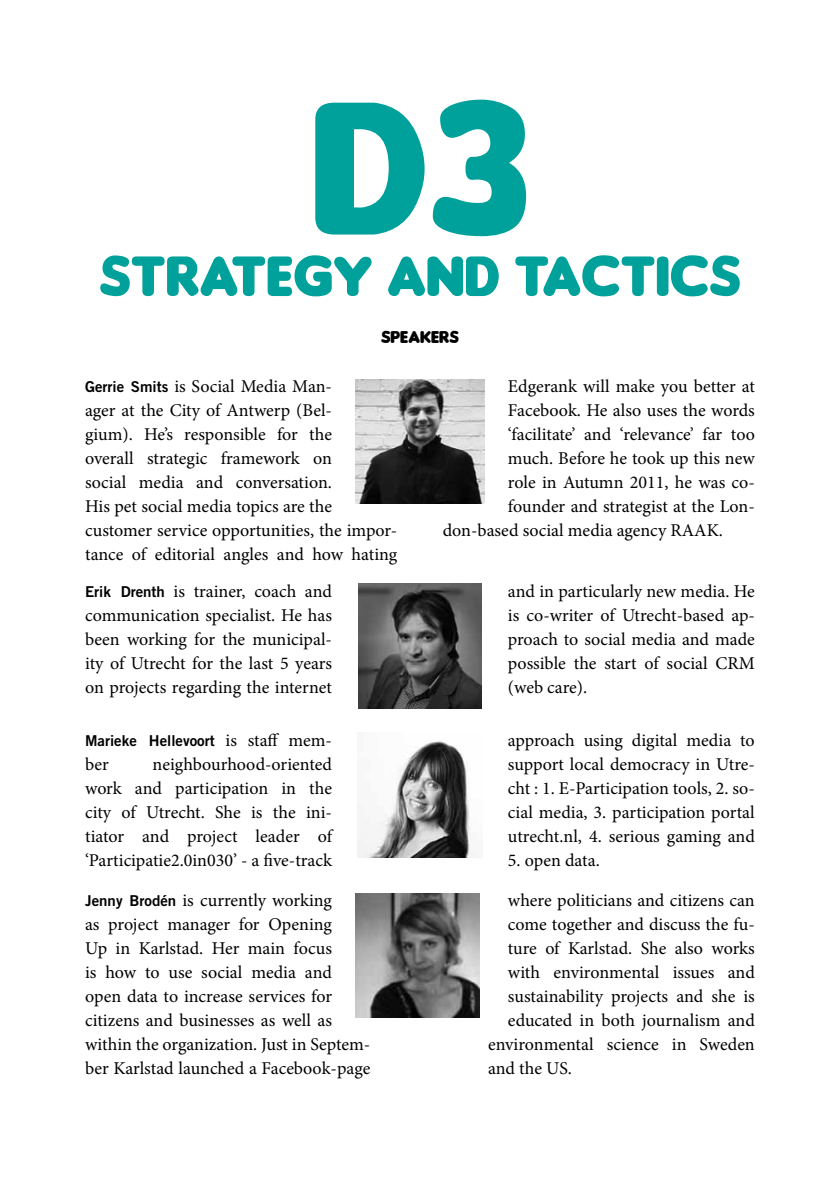
<style>
.page{position:relative;width:840px;height:1191px;background:#fff}
.page>*{position:absolute;margin:0;border:0;box-sizing:border-box;transform-origin:0 0}
.t1{font:200px "Insaniburger";color:#00a19a}
.t2{font:60px "Insaniburger";color:#00a19a}
.t3{font:18px/24px "Minion Pro";color:#000;text-align:justify}
.t4{font:18px "Insaniburger";color:#000}
.t5{font:15px "Trade Gothic LT Std Bd 2";color:#000}
.s1{font-family:"Trade Gothic LT Std Bd 2";font-size:15px}
.s2{font-family:"Minion Pro";font-size:18px}
</style>
<div class="page">
<img style="left:355px;top:379px;width:129px;height:125px">
<img style="left:358px;top:584px;width:123px;height:124px">
<img style="left:357px;top:740px;width:114px;height:117px">
<img style="left:355px;top:893px;width:124px;height:124px">
<h1 class="t1" style="left:310px;top:55px;width:220px">D3</h1>
<h2 class="t2" style="left:99px;top:242px;width:641px">STRATEGY AND TACTICS</h2>
<p class="t4" style="left:381px;top:327px;width:61px">SPEAKERS</p>
<p class="t3" style="left:507px;top:374px;width:248px">Edgerank will make you better at</p>
<p class="t3" style="left:507px;top:398px;width:248px">Facebook. He also uses the words</p>
<p class="t3" style="left:507px;top:422px;width:248px">‘facilitate’ and ‘relevance’ far too</p>
<p class="t3" style="left:507px;top:446px;width:248px">much. Before he took up this new</p>
<p class="t3" style="left:507px;top:470px;width:248px">role in Autumn 2011, he was co-</p>
<p class="t3" style="left:507px;top:494px;width:248px">founder and strategist at the Lon-</p>
<p class="t3" style="left:442px;top:518px;width:281px">don-based social media agency RAAK.</p>
<p class="t3" style="left:85px;top:374px;width:313px;text-align:left"><span class="s1">Gerrie Smits</span> is Social Media Man-<br>ager at the City of Antwerp (Bel-<br>gium). He’s responsible for the<br>overall strategic framework on<br>social media and conversation.<br>His pet social media topics are the customer service opportunities, the impor&shy;tance of editorial angles and how hating</p>
<p class="t3" style="left:85px;top:579px;width:248px"><span class="s1">Erik Drenth</span> is trainer, coach and communication specialist. He has been working for the municipal&shy;ity of Utrecht for the last 5 years on projects regarding the internet</p>
<p class="t3" style="left:507px;top:579px;width:248px">and in particularly new media. He is co-writer of Utrecht-based ap&shy;proach to social media and made possible the start of social CRM (web care).</p>
<p class="t5" style="left:85px;top:731px;width:248px">Marieke Hellevoort <span class="s2">is staff mem-</span></p>
<p class="t3" style="left:85px;top:752px;width:25px">ber</p>
<p class="t3" style="left:507px;top:728px;width:248px">approach using digital media to support local democracy in Utre&shy;cht : 1. E-Participation tools, 2. so&shy;cial media, 3. participation portal utrecht.nl, 4. serious gaming and</p>
<p class="t3" style="left:507px;top:848px;width:93px">5. open data.</p>
<p class="t3" style="left:85px;top:752px;width:248px;text-indent:67px">neighbourhood-oriented work and participation in the city of Utrecht. She is the ini&shy;tiator and project leader of ‘Participatie2.0in030’ - a five-track</p>
<p class="t3" style="left:85px;top:888px;width:286px;text-align:left"><span class="s1">Jenny Brodén</span> is currently working<br>as project manager for Opening<br>Up in Karlstad. Her main focus<br>is how to use social media and open data to increase services for citizens and businesses as well as within the organization. Just in Septem&shy;ber Karlstad launched a Facebook-page</p>
<p class="t3" style="left:507px;top:888px;width:248px">where politicians and citizens can</p>
<p class="t3" style="left:507px;top:912px;width:248px">come together and discuss the fu-</p>
<p class="t3" style="left:507px;top:936px;width:248px">ture of Karlstad. She also works</p>
<p class="t3" style="left:507px;top:960px;width:248px">with environmental issues and</p>
<p class="t3" style="left:507px;top:984px;width:248px">sustainability projects and she is</p>
<p class="t3" style="left:507px;top:1008px;width:248px">educated in both journalism and</p>
<p class="t3" style="left:488px;top:1032px;width:268px">environmental science in Sweden</p>
<p class="t3" style="left:488px;top:1056px;width:85px">and the US.</p>
</div>
